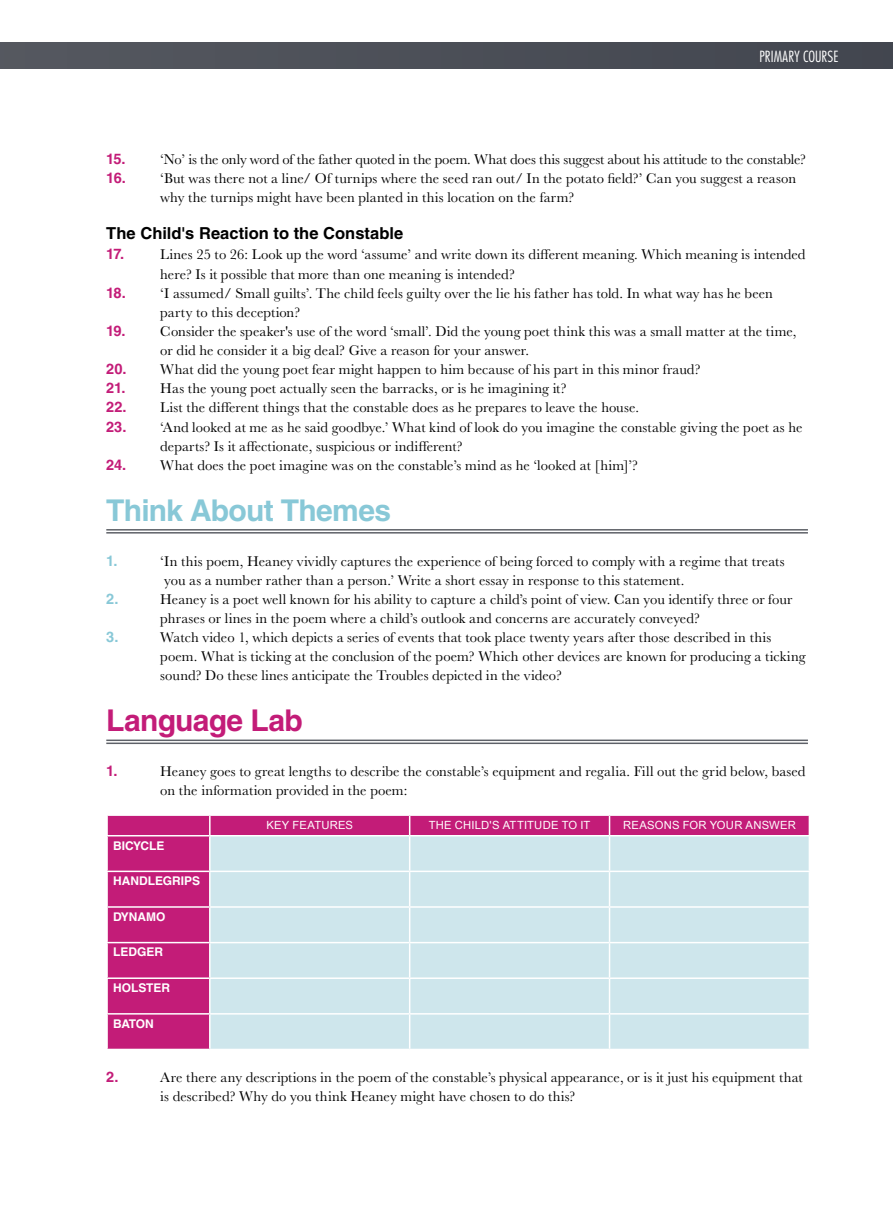
<style>
.page{position:relative;width:893px;height:1212px;background:#fff}
.page>*{position:absolute;margin:0;border:0;box-sizing:border-box;transform-origin:0 0}
.t1{font:700 30px "Helvetica LT Std";letter-spacing:-.025em;color:#88c8d7}
.t2{font:700 30px "Helvetica LT Std";letter-spacing:-.02em;color:#c31c78}
.t3{font:700 16.5px "Helvetica LT Std";letter-spacing:.005em;color:#000}
.t4{font:300 condensed 15px "Futura Std";letter-spacing:.005em;color:#fff}
.t5{font:14.7px/19.2px "Baskerville MT Std";letter-spacing:.005em;color:#000}
.t6{font:700 14.7px "Helvetica LT Std";color:#c31c78}
.t7{font:700 14.7px "Helvetica LT Std";color:#88c8d7}
.t8{font:700 12px "Helvetica LT Std";color:#fff}
.t9{font:11.25px "Arial Unicode MS";letter-spacing:.02em;color:#fff}
.s1{font-family:"Helvetica LT Std";font-weight:700;color:#c31c78}
</style>
<div class="page">
<div style="left:0;top:43px;width:893px;height:25px;background:#4b4f57"></div>
<hr style="left:106px;top:529px;width:702px;height:1px;background:#5e6168">
<hr style="left:106px;top:532px;width:702px;height:1px;background:#5e6168">
<hr style="left:106px;top:739px;width:702px;height:2px;background:#5e6168">
<hr style="left:106px;top:742px;width:702px;height:2px;background:#5e6168">
<svg style="left:107px;top:815px;width:702px;height:234px;background:#cdbdd4"></svg>
<hr style="left:106px;top:835px;width:104px;height:1px;background:#fff">
<hr style="left:106px;top:836px;width:2px;height:34px;background:#fff">
<hr style="left:209px;top:836px;width:2px;height:34px;background:#fff">
<hr style="left:106px;top:870px;width:104px;height:2px;background:#fff">
<hr style="left:106px;top:872px;width:2px;height:34px;background:#fff">
<hr style="left:209px;top:872px;width:2px;height:34px;background:#fff">
<hr style="left:106px;top:906px;width:104px;height:2px;background:#fff">
<hr style="left:106px;top:908px;width:2px;height:34px;background:#fff">
<hr style="left:209px;top:908px;width:2px;height:34px;background:#fff">
<hr style="left:106px;top:942px;width:104px;height:1px;background:#fff">
<hr style="left:106px;top:943px;width:2px;height:34px;background:#fff">
<hr style="left:209px;top:943px;width:2px;height:34px;background:#fff">
<hr style="left:106px;top:977px;width:104px;height:2px;background:#fff">
<hr style="left:106px;top:979px;width:2px;height:34px;background:#fff">
<hr style="left:209px;top:979px;width:2px;height:34px;background:#fff">
<hr style="left:106px;top:1013px;width:104px;height:1px;background:#fff">
<hr style="left:106px;top:1014px;width:2px;height:35px;background:#fff">
<hr style="left:209px;top:1014px;width:2px;height:35px;background:#fff">
<p class="t4" style="left:759px;top:47px;width:81px">PRIMARY COURSE</p>
<p class="t5" style="left:106px;top:149px;width:701px"><span class="s1">15.</span> ‘No’ is the only word of the father quoted in the poem. What does this suggest about his attitude to the constable?</p>
<p class="t5" style="left:160px;top:168px;width:637px;text-indent:-54px"><span class="s1">16.</span> ‘But was there not a line/ Of turnips where the seed ran out/ In the potato field?’ Can you suggest a reason why the turnips might have been planted in this location on the farm?</p>
<p class="t3" style="left:106px;top:223px;width:299px">The Child's Reaction to the Constable</p>
<p class="t6" style="left:106px;top:245px;width:19px">17.</p>
<p class="t5" style="left:160px;top:245px;width:647px">Lines 25 to 26: Look up the word ‘assume’ and write down its different meaning. Which meaning is intended here? Is it possible that more than one meaning is intended?</p>
<p class="t5" style="left:160px;top:283px;width:614px;text-indent:-54px"><span class="s1">18.</span> ‘I assumed/ Small guilts’. The child feels guilty over the lie his father has told. In what way has he been party to this deception?</p>
<p class="t5" style="left:160px;top:322px;width:638px;text-indent:-54px"><span class="s1">19.</span> Consider the speaker's use of the word ‘small’. Did the young poet think this was a small matter at the time, or did he consider it a big deal? Give a reason for your answer.</p>
<p class="t5" style="left:106px;top:360px;width:596px"><span class="s1">20.</span> What did the young poet fear might happen to him because of his part in this minor fraud?</p>
<p class="t5" style="left:106px;top:379px;width:462px"><span class="s1">21.</span> Has the young poet actually seen the barracks, or is he imagining it?</p>
<p class="t5" style="left:106px;top:398px;width:534px"><span class="s1">22.</span> List the different things that the constable does as he prepares to leave the house.</p>
<p class="t5" style="left:160px;top:417px;width:644px;text-indent:-54px"><span class="s1">23.</span> ‘And looked at me as he said goodbye.’ What kind of look do you imagine the constable giving the poet as he departs? Is it affectionate, suspicious or indifferent?</p>
<p class="t5" style="left:106px;top:455px;width:533px"><span class="s1">24.</span> What does the poet imagine was on the constable’s mind as he ‘looked at [him]’?</p>
<h1 class="t1" style="left:106px;top:492px;width:286px">Think About Themes</h1>
<p class="t7" style="left:106px;top:551px;width:13px">1.</p>
<p class="t5" style="left:160px;top:551px;width:626px">‘In this poem, Heaney vividly captures the experience of being forced to comply with a regime that treats you as a number rather than a person.’ Write a short essay in response to this statement.</p>
<p class="t7" style="left:106px;top:590px;width:14px">2.</p>
<p class="t5" style="left:160px;top:589px;width:634px">Heaney is a poet well known for his ability to capture a child’s point of view. Can you identify three or four phrases or lines in the poem where a child’s outlook and concerns are accurately conveyed?</p>
<p class="t7" style="left:106px;top:628px;width:14px">3.</p>
<p class="t5" style="left:160px;top:628px;width:647px">Watch video 1, which depicts a series of events that took place twenty years after those described in this poem. What is ticking at the conclusion of the poem? Which other devices are known for producing a ticking sound? Do these lines anticipate the Troubles depicted in the video?</p>
<h1 class="t2" style="left:106px;top:702px;width:198px">Language Lab</h1>
<p class="t6" style="left:106px;top:762px;width:13px">1.</p>
<p class="t5" style="left:160px;top:762px;width:647px">Heaney goes to great lengths to describe the constable’s equipment and regalia. Fill out the grid below, based on the information provided in the poem:</p>
<p class="t9" style="left:266px;top:817px;width:88px">KEY FEATURES</p>
<p class="t9" style="left:429px;top:817px;width:163px">THE CHILD'S ATTITUDE TO IT</p>
<p class="t9" style="left:623px;top:817px;width:174px">REASONS FOR YOUR ANSWER</p>
<p class="t8" style="left:113px;top:838px;width:53px">BICYCLE</p>
<p class="t8" style="left:113px;top:874px;width:89px">HANDLEGRIPS</p>
<p class="t8" style="left:113px;top:909px;width:54px">DYNAMO</p>
<p class="t8" style="left:113px;top:945px;width:52px">LEDGER</p>
<p class="t8" style="left:113px;top:980px;width:59px">HOLSTER</p>
<p class="t8" style="left:113px;top:1016px;width:42px">BATON</p>
<p class="t6" style="left:106px;top:1068px;width:14px">2.</p>
<p class="t5" style="left:160px;top:1068px;width:644px">Are there any descriptions in the poem of the constable’s physical appearance, or is it just his equipment that is described? Why do you think Heaney might have chosen to do this?</p>
</div>
